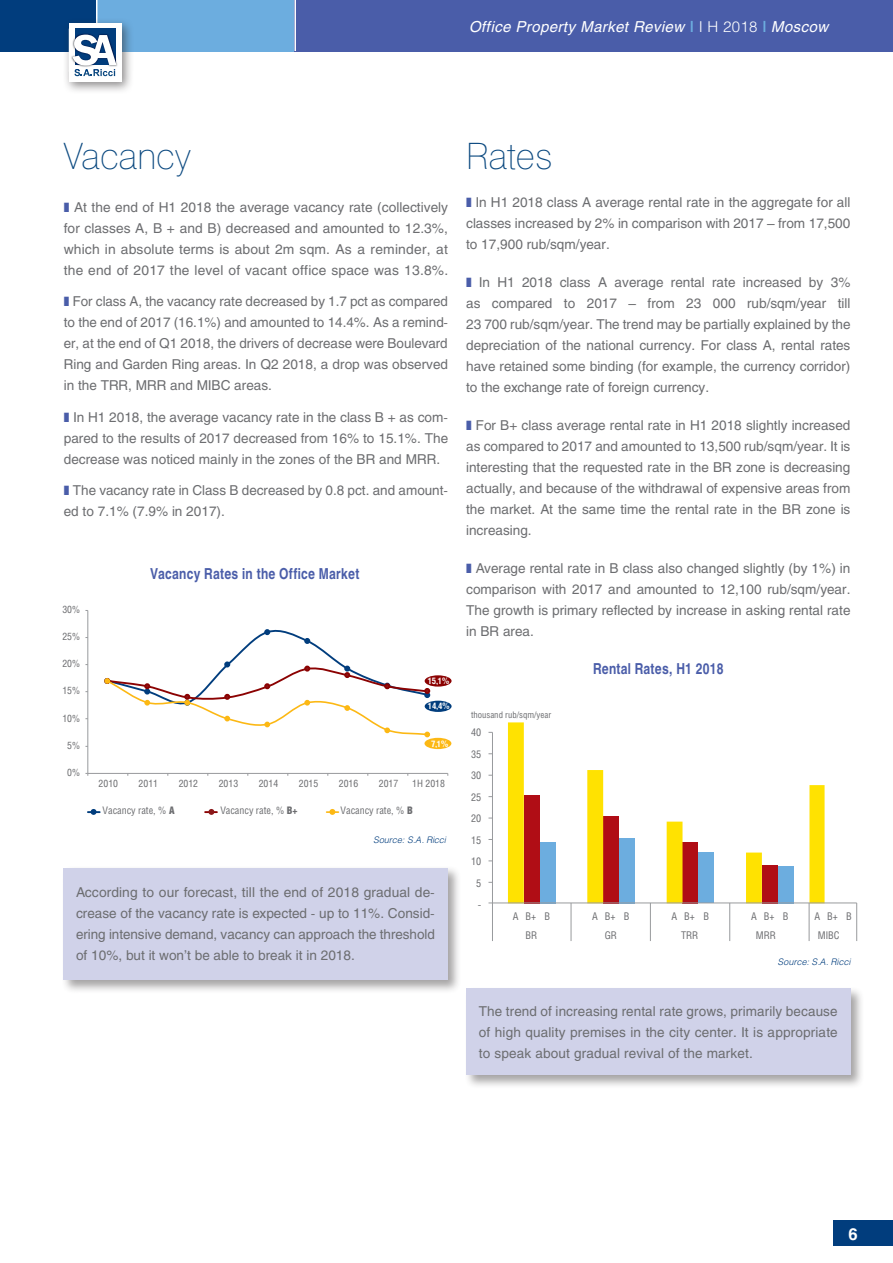
<style>
.page{position:relative;width:893px;height:1263px;background:#fff}
.page>*{position:absolute;margin:0;border:0;box-sizing:border-box;transform-origin:0 0}
.t1{font:36px "Helios Thin C";color:#0b4980}
.t2{font:700 16.5px "Helios C";color:#fff}
.t3{font:700 15px "Helios C";letter-spacing:.02em;color:#4a5da9;scale:.8 1}
.t4{font:italic 15px "Helios C";letter-spacing:.025em;color:#fff}
.t5{font:13.5px/21px "Helios C";color:#6c6d70;text-align:justify}
.t6{font:10.65px "Helios Cond C";color:#6c6d70}
.t7{font:10.35px "Helios Cond C";color:#6c6d70}
.t8{font:10.2px "Helios Cond C";color:#6c6d70}
.t9{font:9.15px "Helios Cond C";color:#6c6d70}
.t10{font:italic 9px "Helios Light C";color:#013d7d}
.t11{font:700 8.85px "Helios Cond C";color:#fff}
.s1{font-family:"Helios Black C";font-style:normal;color:#6caddf}
.s2{font-family:"Helios Light C";font-style:normal}
.s3{font-family:"Helios Cond Black C"}
</style>
<div class="page">
<div style="left:97px;top:0;width:197px;height:51px;background:#6caddf"></div>
<div style="left:0;top:0;width:97px;height:51px;background:#013d7d"></div>
<div style="left:833px;top:1220px;width:60px;height:26px;background:#013d7d"></div>
<div style="left:294px;top:0;width:599px;height:51px;background:#4a5da9"></div>
<hr style="left:96px;top:0;width:1px;height:51px;background:#fff">
<hr style="left:294px;top:0;width:2px;height:51px;background:#fff">
<div style="left:62px;top:17px;width:72px;height:77px;background:#231f20;opacity:.51"></div>
<div style="left:69px;top:23px;width:53px;height:59px;background:#fff"></div>
<img style="left:71px;top:29px;width:47px;height:37px">
<img style="left:75px;top:29px;width:40px;height:6px">
<svg style="left:73px;top:35px;width:44px;height:41px"></svg>
<div style="left:424px;top:738px;width:27px;height:11px;background:#fcb814;border-radius:50%"></div>
<div style="left:425px;top:701px;width:27px;height:11px;background:#013d7d;border-radius:50%"></div>
<div style="left:425px;top:675px;width:27px;height:12px;background:#8b0202;border-radius:50%"></div>
<svg style="left:327px;top:809px;width:11px;height:6px"></svg>
<svg style="left:205px;top:809px;width:12px;height:6px"></svg>
<svg style="left:88px;top:809px;width:12px;height:6px"></svg>
<hr style="left:88px;top:610px;width:1px;height:163px;background:#989a9d">
<hr style="left:88px;top:773px;width:360px;height:1px;background:#989a9d">
<svg style="left:104px;top:629px;width:326px;height:108px"></svg>
<svg style="left:508px;top:722px;width:317px;height:180px"></svg>
<hr style="left:492px;top:732px;width:1px;height:171px;background:#989a9d">
<hr style="left:492px;top:902px;width:365px;height:1px;background:#989a9d">
<svg style="left:488px;top:903px;width:5px;height:38px"></svg>
<svg style="left:571px;top:903px;width:1px;height:38px"></svg>
<svg style="left:650px;top:903px;width:1px;height:38px"></svg>
<svg style="left:729px;top:903px;width:1px;height:38px"></svg>
<svg style="left:809px;top:903px;width:1px;height:38px"></svg>
<svg style="left:856px;top:903px;width:1px;height:38px"></svg>
<div style="left:464px;top:986px;width:401px;height:103px;background:#231f20;opacity:.41"></div>
<div style="left:466px;top:989px;width:384px;height:86px;background:#d0d2e9"></div>
<div style="left:61px;top:865px;width:401px;height:129px;background:#231f20;opacity:.41"></div>
<div style="left:63px;top:867px;width:385px;height:112px;background:#d0d2e9"></div>
<p class="t4" style="left:470px;top:17px;width:361px">Office Property Market Review <span class="s1">|</span> <span class="s2">I H 2018</span> <span class="s1">|</span> Moscow</p>
<h1 class="t1" style="left:64px;top:135px;width:129px">Vacancy</h1>
<p class="t5" style="left:64px;top:196px;width:386px;text-indent:11px">At the end of H1 2018 the average vacancy rate (collectively for classes A, B + and B) decreased and amounted to 12.3%, which in absolute terms is about 2m sqm. As a reminder, at the end of 2017 the level of vacant office space was 13.8%.</p>
<p class="t5" style="left:64px;top:291px;width:386px;text-indent:9px">For class A, the vacancy rate decreased by 1.7 pct as compared to the end of 2017 (16.1%) and amounted to 14.4%. As a remind&shy;er, at the end of Q1 2018, the drivers of decrease were Boulevard Ring and Garden Ring areas. In Q2 2018, a drop was observed in the TRR, MRR and MIBC areas.</p>
<p class="t5" style="left:64px;top:406px;width:386px;text-indent:10px">In H1 2018, the average vacancy rate in the class B + as com&shy;pared to the results of 2017 decreased from 16% to 15.1%. The decrease was noticed mainly in the zones of the BR and MRR.</p>
<p class="t5" style="left:64px;top:480px;width:386px;text-indent:9px">The vacancy rate in Class B decreased by 0.8 pct. and amount&shy;ed to 7.1% (7.9% in 2017).</p>
<p class="t8" style="left:62px;top:603px;width:19px">30%</p>
<p class="t8" style="left:62px;top:630px;width:19px">25%</p>
<p class="t8" style="left:62px;top:657px;width:19px">20%</p>
<p class="t8" style="left:62px;top:685px;width:19px">15%</p>
<p class="t8" style="left:62px;top:712px;width:19px">10%</p>
<p class="t8" style="left:67px;top:739px;width:15px">5%</p>
<p class="t8" style="left:67px;top:766px;width:15px">0%</p>
<p class="t3" style="left:150px;top:565px;width:263px">Vacancy Rates in the Office Market</p>
<p class="t11" style="left:428px;top:675px;width:23px">15,1%</p>
<p class="t11" style="left:428px;top:701px;width:23px">14,4%</p>
<p class="t11" style="left:431px;top:738px;width:19px">7,1%</p>
<p class="t8" style="left:99px;top:777px;width:21px">2010</p>
<p class="t8" style="left:139px;top:777px;width:21px">2011</p>
<p class="t8" style="left:179px;top:777px;width:21px">2012</p>
<p class="t8" style="left:219px;top:777px;width:21px">2013</p>
<p class="t8" style="left:259px;top:777px;width:21px">2014</p>
<p class="t8" style="left:299px;top:777px;width:21px">2015</p>
<p class="t8" style="left:339px;top:777px;width:21px">2016</p>
<p class="t8" style="left:379px;top:777px;width:21px">2017</p>
<p class="t8" style="left:412px;top:777px;width:34px">1H 2018</p>
<p class="t7" style="left:103px;top:804px;width:74px">Vacancy rate, % <span class="s3">А</span></p>
<p class="t7" style="left:220px;top:804px;width:79px">Vacancy rate, % <span class="s3">B+</span></p>
<p class="t7" style="left:341px;top:804px;width:74px">Vacancy rate, % <span class="s3">B</span></p>
<p class="t10" style="left:374px;top:834px;width:74px">Source: S.A. Ricci</p>
<p class="t5" style="left:76px;top:882px;width:361px">According to our forecast, till the end of 2018 gradual de&shy;crease of the vacancy rate is expected - up to 11%. Consid&shy;ering intensive demand, vacancy can approach the threshold of 10%, but it won’t be able to break it in 2018.</p>
<h1 class="t1" style="left:466px;top:135px;width:88px">Rates</h1>
<p class="t5" style="left:466px;top:191px;width:386px;text-indent:10px">In H1 2018 class А average rental rate in the aggregate for all classes increased by 2% in comparison with 2017 – from 17,500 to 17,900 rub/sqm/year.</p>
<p class="t5" style="left:466px;top:271px;width:386px;text-indent:13px">In H1 2018 class А average rental rate increased by 3% as compared to 2017 – from 23 000 rub/sqm/year till 23 700 rub/sqm/year. The trend may be partially explained by the depreciation of the national currency. For class A, rental rates have retained some binding (for example, the currency corridor) to the exchange rate of foreign currency.</p>
<p class="t5" style="left:466px;top:414px;width:386px;text-indent:10px">For B+ class average rental rate in H1 2018 slightly increased as compared to 2017 and amounted to 13,500 rub/sqm/year. It is interesting that the requested rate in the BR zone is decreasing actually, and because of the withdrawal of expensive areas from the market. At the same time the rental rate in the BR zone is increasing.</p>
<p class="t5" style="left:466px;top:557px;width:386px;text-indent:10px">Average rental rate in B class also changed slightly (by 1%) in comparison with 2017 and amounted to 12,100 rub/sqm/year.<br>The growth is primary reflected by increase in asking rental rate in BR area.</p>
<p class="t9" style="left:471px;top:709px;width:82px">thousand rub/sqm/year</p>
<p class="t6" style="left:471px;top:726px;width:12px">40</p>
<p class="t6" style="left:471px;top:747px;width:12px">35</p>
<p class="t6" style="left:471px;top:769px;width:12px">30</p>
<p class="t6" style="left:471px;top:790px;width:12px">25</p>
<p class="t6" style="left:471px;top:812px;width:12px">20</p>
<p class="t6" style="left:471px;top:833px;width:12px">15</p>
<p class="t6" style="left:471px;top:855px;width:12px">10</p>
<p class="t6" style="left:476px;top:876px;width:7px">5</p>
<p class="t6" style="left:478px;top:898px;width:5px">-</p>
<p class="t3" style="left:593px;top:659px;width:165px">Rental Rates, H1 2018</p>
<p class="t6" style="left:513px;top:910px;width:39px">АВ+ В</p>
<p class="t6" style="left:592px;top:910px;width:39px">АВ+ В</p>
<p class="t6" style="left:672px;top:910px;width:39px">АВ+ В</p>
<p class="t6" style="left:751px;top:910px;width:39px">АВ+ В</p>
<p class="t6" style="left:814px;top:910px;width:39px">АВ+ В</p>
<p class="t6" style="left:525px;top:929px;width:13px">BR</p>
<p class="t6" style="left:605px;top:929px;width:14px">GR</p>
<p class="t6" style="left:681px;top:929px;width:19px">TRR</p>
<p class="t6" style="left:756px;top:929px;width:22px">MRR</p>
<p class="t6" style="left:818px;top:929px;width:23px">MIBC</p>
<p class="t10" style="left:778px;top:957px;width:74px">Source: S.A. Ricci</p>
<p class="t5" style="left:479px;top:1000px;width:360px">The trend of increasing rental rate grows, primarily because of high quality premises in the city center. It is appropriate to speak about gradual revival of the market.</p>
<p class="t2" style="left:848px;top:1224px;width:11px">6</p>
</div>
